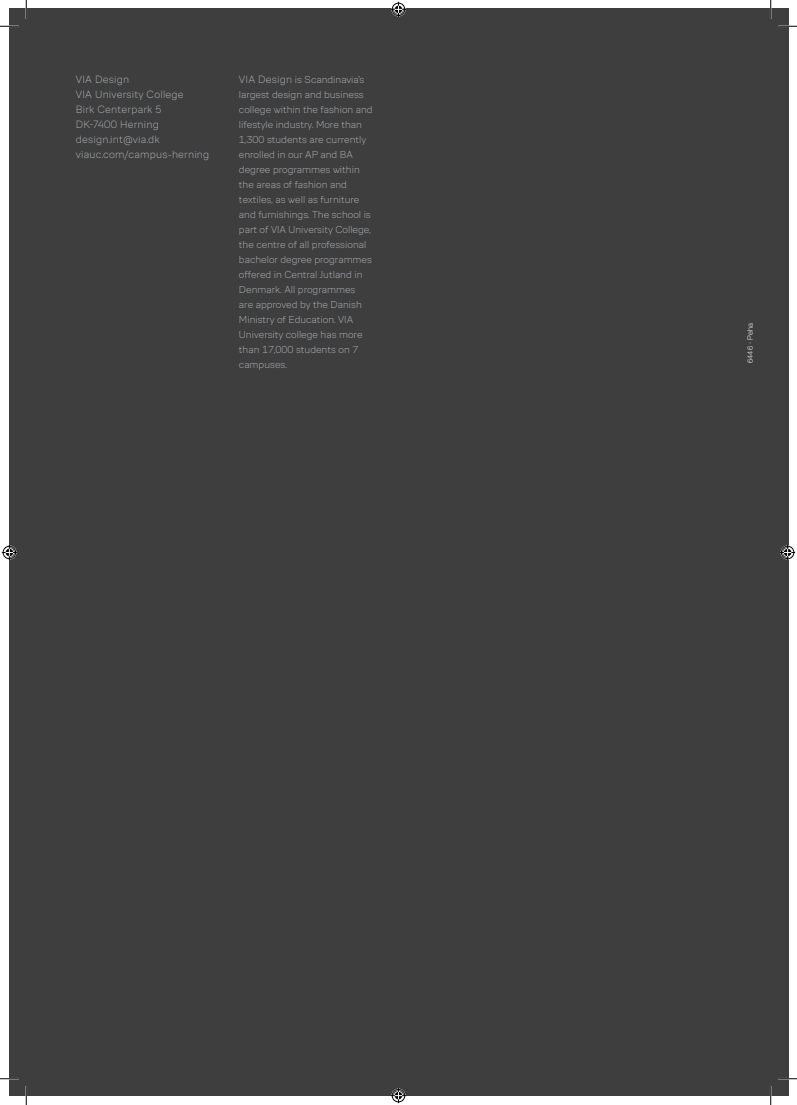
<style>
.page{position:relative;width:797px;height:1105px;background:#fff}
.page>*{position:absolute;margin:0;border:0;box-sizing:border-box;transform-origin:0 0}
.t1{font:300 10.5px/15px "VIA Type";letter-spacing:.02em;color:#b1b7bb}
.t2{font:300 10px/15px "VIA Type";color:#b1b7bb}
.t3{font:300 7.5px "Helvetica Neue LT Std";letter-spacing:.025em;color:#eaebed}
.s1{font-size:10.5px}
</style>
<div class="page">
<div style="left:9px;top:9px;width:779px;height:1087px;background:#3e3e3f"></div>
<svg style="left:0;top:25px;width:19px;height:2px"></svg>
<svg style="left:778px;top:25px;width:19px;height:2px"></svg>
<svg style="left:25px;top:0;width:2px;height:19px"></svg>
<svg style="left:25px;top:1086px;width:2px;height:19px"></svg>
<svg style="left:391px;top:2px;width:15px;height:15px"></svg>
<svg style="left:391px;top:1088px;width:15px;height:15px"></svg>
<svg style="left:2px;top:545px;width:15px;height:15px"></svg>
<svg style="left:780px;top:545px;width:15px;height:15px"></svg>
<p class="t1" style="left:76px;top:72px;width:135px">VIA Design<br>VIA University College<br>Birk Centerpark 5<br>DK-7400 Herning design.int@via.dk viauc.com/campus-herning</p>
<p class="t2" style="left:239px;top:73px;width:135px"><span class="s1">VIA Design</span> is Scandinavia’s largest design and business college within the fashion and lifestyle industry. More than<br>1,300 students are currently enrolled in our AP and BA degree programmes within the areas of fashion and textiles, as well as furniture and furnishings. The school is part of VIA University College, the centre of all professional bachelor degree programmes offered in Central Jutland in<br>Denmark. All programmes<br>are approved by the Danish<br>Ministry of Education. VIA<br>University college has more than 17,000 students on 7 campuses.</p>
<p class="t3" style="left:745px;top:363px;width:42px;rotate:-90deg">6446 · Peha</p>
</div>
